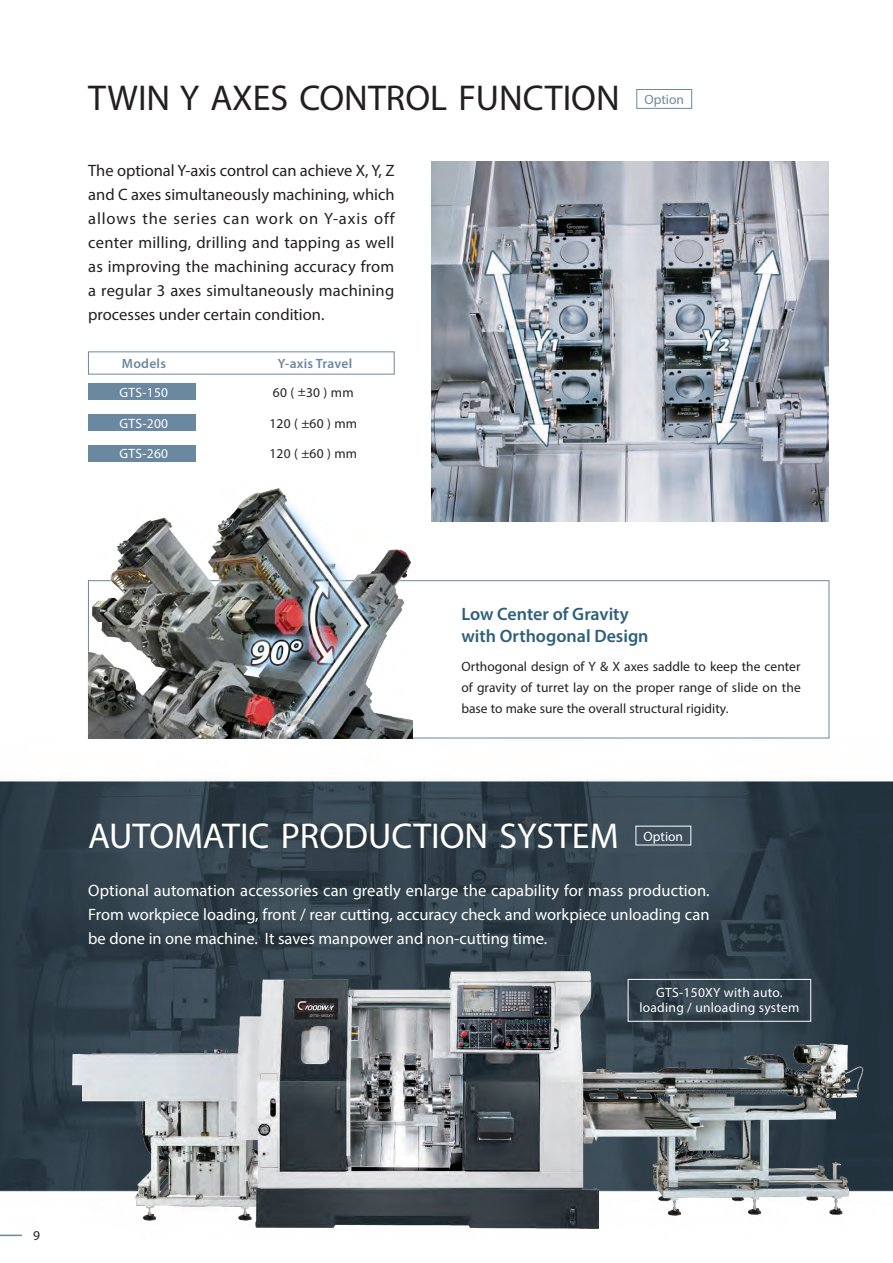
<style>
.page{position:relative;width:893px;height:1263px;background:#fff}
.page>*{position:absolute;margin:0;border:0;box-sizing:border-box;transform-origin:0 0}
.t1{font:36px "Myriad Pro";color:#fff}
.t2{font:36px "Myriad Pro";color:#231f20}
.t3{font:600 18px/21.6px "Myriad Pro";color:#2d607a}
.t4{font:16.5px/24px "Myriad Pro";color:#231f20;text-align:justify}
.t5{font:16.5px/24px "Myriad Pro";color:#fff;text-align:justify}
.t6{font:13.5px/21px "Myriad Pro";color:#231f20;text-align:justify}
.t7{font:13.5px/15px "Myriad Pro";letter-spacing:.02em;color:#fff;text-align:center}
.t8{font:600 13.5px "Myriad Pro";letter-spacing:.02em;color:#6a88a0}
.t9{font:13.5px "Myriad Pro";color:#6a88a0}
</style>
<div class="page">
<img style="left:0;top:89px;width:893px;height:1148px">
<img style="left:432px;top:162px;width:396px;height:360px">
<img style="left:48px;top:948px;width:828px;height:289px">
<img style="left:88px;top:484px;width:324px;height:254px">
<hr style="left:0;top:1234px;width:22px;height:2px;background:#6a88a0">
<svg style="left:628px;top:979px;width:183px;height:43px;background:#3d4c56"></svg>
<div style="left:88px;top:383px;width:108px;height:17px;background:#6a88a0"></div>
<div style="left:88px;top:415px;width:108px;height:16px;background:#6a88a0"></div>
<div style="left:88px;top:445px;width:108px;height:17px;background:#6a88a0"></div>
<div style="left:637px;top:89px;width:55px;height:20px;border:1px solid #6a88a0"></div>
<h1 class="t2" style="left:88px;top:76px;width:533px">TWIN Y AXES CONTROL FUNCTION</h1>
<p class="t4" style="left:88px;top:158px;width:308px">The optional Y-axis control can achieve X, Y, Z and C axes simultaneously machining, which allows the series can work on Y-axis off center milling, drilling and tapping as well as improving the machining accuracy from a regular 3 axes simultaneously machining processes under certain condition.</p>
<p class="t8" style="left:122px;top:355px;width:46px">Models</p>
<p class="t7" style="left:120px;top:385px;width:50px">GTS-150</p>
<p class="t7" style="left:120px;top:416px;width:50px">GTS-200</p>
<p class="t7" style="left:120px;top:446px;width:50px">GTS-260</p>
<p class="t8" style="left:278px;top:355px;width:76px">Y-axis Travel</p>
<p class="t6" style="left:273px;top:382px;width:82px">60 ( ±30 ) mm</p>
<p class="t6" style="left:269px;top:413px;width:89px">120 ( ±60 ) mm</p>
<p class="t6" style="left:269px;top:443px;width:89px">120 ( ±60 ) mm</p>
<p class="t9" style="left:644px;top:91px;width:41px">Option</p>
<p class="t3" style="left:461px;top:603px;width:189px">Low Center of Gravity with Orthogonal Design</p>
<p class="t6" style="left:461px;top:655px;width:341px">Orthogonal design of Y &amp; X axes saddle to keep the center of gravity of turret lay on the proper range of slide on the base to make sure the overall structural rigidity.</p>
<h1 class="t1" style="left:88px;top:814px;width:532px">AUTOMATIC PRODUCTION SYSTEM</h1>
<p class="t7" style="left:644px;top:828px;width:41px">Option</p>
<p class="t5" style="left:88px;top:878px;width:623px">Optional automation accessories can greatly enlarge the capability for mass production.<br>From workpiece loading, front / rear cutting, accuracy check and workpiece unloading can be done in one machine. It saves manpower and non-cutting time.</p>
<p class="t7" style="left:639px;top:984px;width:162px">GTS-150XY with auto. loading / unloading system</p>
<p class="t6" style="left:33px;top:1225px;width:8px">9</p>
</div>
